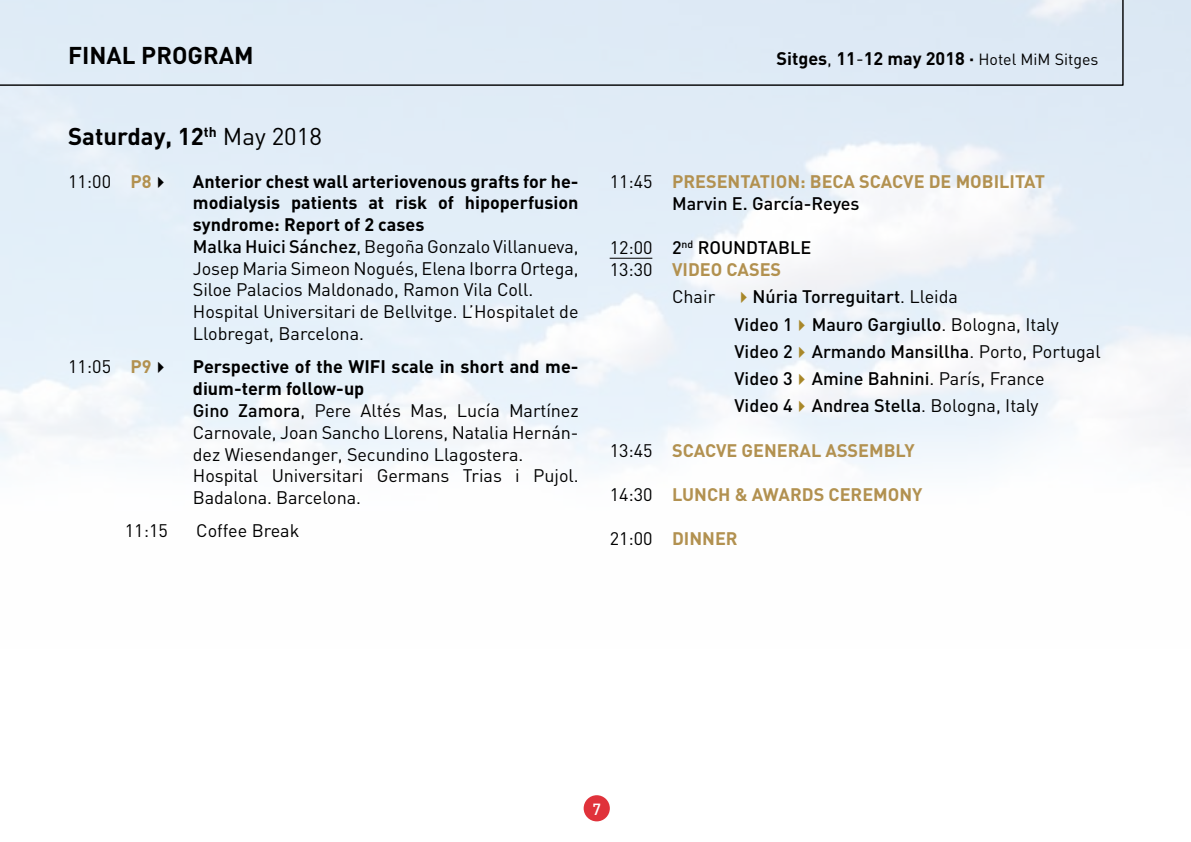
<style>
.page{position:relative;width:1191px;height:842px;background:#fff}
.page>*{position:absolute;margin:0;border:0;box-sizing:border-box;transform-origin:0 0}
.t1{font:700 24px "DIN";color:#000}
.t2{font:18px/21.8px "DIN";letter-spacing:-.005em;color:#000}
.t3{font:500 18px/27.2px "DIN";color:#000}
.t4{font:700 18px "DIN";color:#b29150}
.t5{font:700 18px "DIN";color:#000}
.t6{font:500 16px "DIN";color:#fff}
.s1{font-weight:400}
.s2{font-weight:400;font-size:16px}
.s3{font-weight:700;color:#b29150}
.s4{font-weight:700}
.s5{font-weight:500}
.s6{font-weight:400;color:#000}
.s7{color:#a88729}
</style>
<div class="page">
<div style="left:583px;top:795px;width:27px;height:26px;background:#e0323b;border-radius:50%"></div>
<div style="left:0;top:0;width:1124px;height:87px;background:#deebf6"></div>
<hr style="left:609px;top:258px;width:43px;height:1px;background:#000">
<h1 class="t1" style="left:68px;top:40px;width:187px">FINAL PROGRAM</h1>
<p class="t5" style="left:776px;top:46px;width:324px">Sitges<span class="s1">,</span> 11<span class="s1">-</span>12 may 2018 · <span class="s2">Hotel MiM Sitges</span></p>
<h1 class="t1" style="left:68px;top:120px;width:255px">Saturday, 12<sup>th</sup> <span class="s1">May 2018</span></h1>
<p class="t2" style="left:68px;top:170px;width:103px">11:00 <span class="s3">P8</span>✔</p>
<p class="t2" style="left:193px;top:170px;width:387px"><span class="s4">Anterior chest wall arteriovenous grafts for he&shy;modialysis patients at risk of hipoperfusion syndrome: Report of 2 cases<br></span><span class="s5">Malka Huici Sánchez</span>, Begoña Gonzalo Villanueva, Josep Maria Simeon Nogués, Elena Iborra Ortega, Siloe Palacios Maldonado, Ramon Vila Coll.<br>Hospital Universitari de Bellvitge. L’Hospitalet de Llobregat, Barcelona.</p>
<p class="t2" style="left:68px;top:355px;width:103px">11:05 <span class="s3">P9</span>✔</p>
<p class="t2" style="left:193px;top:355px;width:387px"><span class="s4">Perspective of the WIFI scale in short and me&shy;dium-term follow-up<br></span><span class="s5">Gino Zamora</span>, Pere Altés Mas, Lucía Martínez Carnovale, Joan Sancho Llorens, Natalia Hernán&shy;dez Wiesendanger, Secundino Llagostera.<br>Hospital Universitari Germans Trias i Pujol.<br>Badalona. Barcelona.</p>
<p class="t2" style="left:125px;top:519px;width:44px">11:15</p>
<p class="t2" style="left:196px;top:519px;width:105px">Coffee Break</p>
<p class="t4" style="left:609px;top:170px;width:86px"><span class="s6">11:45</span> Presentation</p>
<p class="t4" style="left:800px;top:170px;width:34px">: Beca</p>
<p class="t4" style="left:859px;top:170px;width:12px">scacve</p>
<p class="t4" style="left:928px;top:170px;width:52px">de Mobilitat</p>
<p class="t3" style="left:672px;top:189px;width:189px">Marvin E. García-Reyes</p>
<p class="t3" style="left:609px;top:236px;width:140px;line-height:21.6px"><span class="s1">12:00</span> 2<sup>nd</sup> Roundtable<br><span class="s1">13:30</span> <span class="s3">Vi deo Cases</span></p>
<p class="t3" style="left:734px;top:282px;width:368px;text-indent:-62px"><span class="s1">Chair</span> <span class="s7">✔</span>Núria Torreguitart<span class="s1">. Lleida<br></span>Video 1<span class="s7">✔</span>Mauro Gargiullo<span class="s1">. Bologna, Italy </span>Video 2<span class="s7">✔</span>Armando Mansillha<span class="s1">. Porto, Portugal </span>Video 3<span class="s7">✔</span>Amine Bahnini<span class="s1">. París, France<br></span>Video 4<span class="s7">✔</span>Andrea Stella<span class="s1">. Bologna, Italy</span></p>
<p class="t4" style="left:609px;top:438px;width:156px"><span class="s6">13:45</span> SCACVE General</p>
<p class="t4" style="left:825px;top:438px;width:24px">Assembl</p>
<p class="t4" style="left:904px;top:438px;width:10px">y</p>
<p class="t4" style="left:609px;top:483px;width:167px"><span class="s6">14:30</span> Lunch &amp; Awar</p>
<p class="t4" style="left:802px;top:483px;width:51px">ds Ceremon</p>
<p class="t4" style="left:912px;top:483px;width:10px">y</p>
<p class="t4" style="left:610px;top:527px;width:74px"><span class="s6">21:00</span> Dinner</p>
<p class="t6" style="left:592px;top:799px;width:10px">7</p>
</div>
